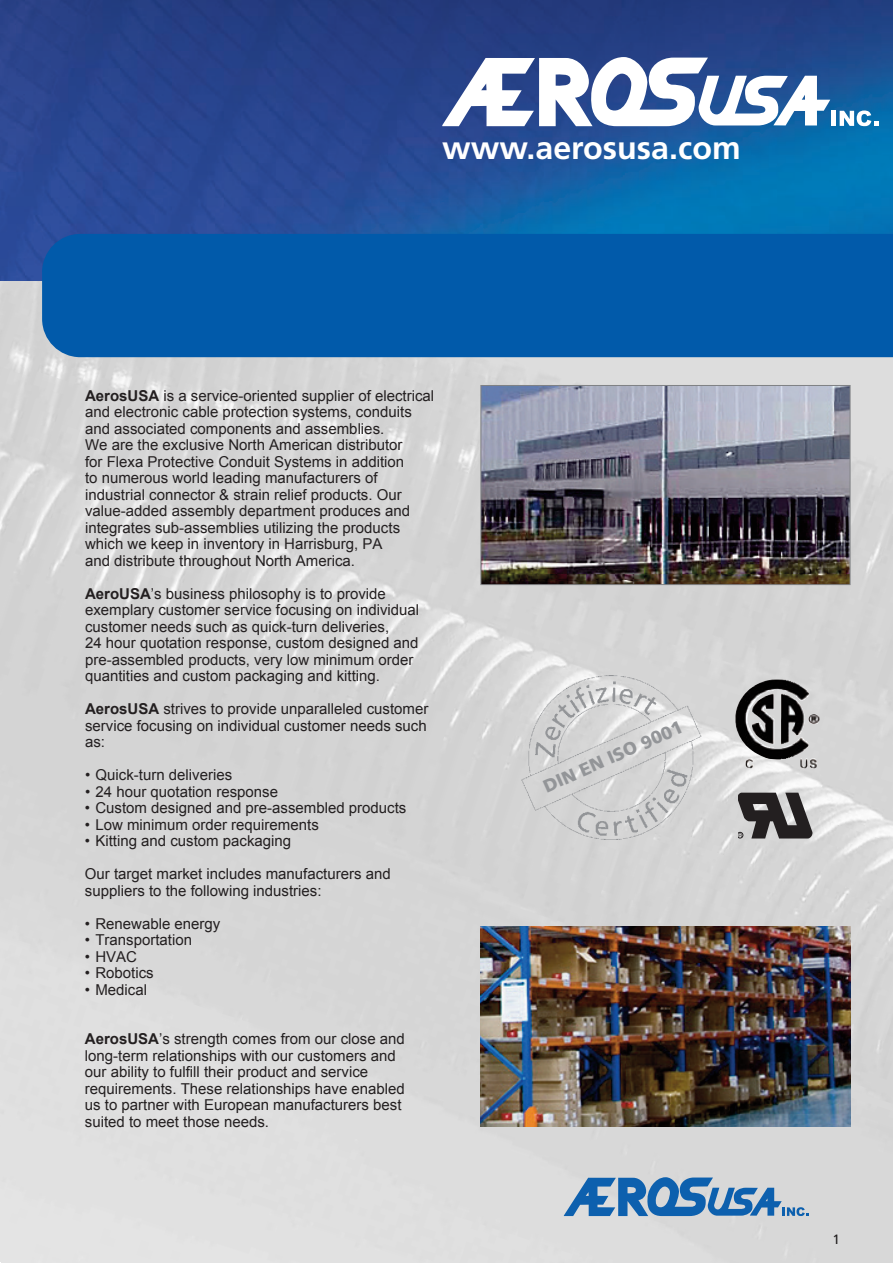
<style>
.page{position:relative;width:893px;height:1263px;background:#fff}
.page>*{position:absolute;margin:0;border:0;box-sizing:border-box;transform-origin:0 0}
.t1{font:700 32.25px "Frutiger";color:#fff}
.t2{font:900 18px "Frutiger";color:#939598}
.t3{font:15px/16.5px "Arial";color:#231f20}
.t4{font:13.5px "Frutiger";color:#231f20}
.s1{font-weight:700}
.s2{font-style:inherit}
</style>
<div class="page">
<img style="left:0;top:281px;width:893px;height:982px">
<img style="left:0;top:0;width:893px;height:281px">
<img style="left:482px;top:387px;width:366px;height:196px">
<div style="left:480px;top:385px;width:370px;height:200px;border:1px solid #808285"></div>
<img style="left:522px;top:675px;width:181px;height:165px">
<img style="left:480px;top:926px;width:370px;height:200px">
<img style="left:735px;top:679px;width:77px;height:81px">
<svg style="left:738px;top:793px;width:75px;height:45px;background:#625f60"></svg>
<div style="left:42px;top:234px;width:851px;height:123px;background:#015aaa"></div>
<svg style="left:442px;top:57px;width:388px;height:69px"></svg>
<div style="left:831px;top:111px;width:5px;height:15px;background:#fff"></div>
<svg style="left:840px;top:111px;width:38px;height:15px"></svg>
<svg style="left:564px;top:1177px;width:245px;height:39px;background:#739cc3"></svg>
<h1 class="t1" style="left:442px;top:135px;width:300px">www.aerosusa.com</h1>
<p class="t3" style="left:85px;top:387px;width:351px"><span class="s1">AerosUSA</span> is a service-oriented supplier of electrical and electronic cable protection systems, conduits and associated components and assemblies.<br>We are the exclusive North American distributor<br>for Flexa Protective Conduit System<span class="s2">s</span> in addition<br>to numerous world leading manufacturers of industrial connector &amp; strain relief <span class="s2">products</span>. Our value-added assembly department produces and integrates sub-assemblies utilizing the products which we keep in inventory in Harrisburg, PA<br>and distribute throughout North America.</p>
<p class="t3" style="left:85px;top:585px;width:336px"><span class="s1">AeroUSA</span>’s business philosophy is to provide exemplary customer service focusing on individual customer needs such as quick-turn deliveries,<br>24 hour quotation response, custom designed and pre-assembled products, very low minimum order quantities and custom packaging and kitting.</p>
<p class="t3" style="left:85px;top:701px;width:345px;text-align:justify"><span class="s1">AerosUSA</span> strives to provide unparalleled customer service focusing on individual customer needs such as:</p>
<p class="t3" style="left:85px;top:767px;width:149px">• Quick-turn deliveries</p>
<p class="t3" style="left:85px;top:783px;width:195px">• 24 hour quotation response</p>
<p class="t3" style="left:85px;top:800px;width:323px">• Custom designed and pre-assembled products</p>
<p class="t3" style="left:85px;top:816px;width:235px">• Low minimum order requirements</p>
<p class="t3" style="left:85px;top:833px;width:208px">• Kitting and custom packaging</p>
<p class="t3" style="left:85px;top:866px;width:307px">Our target market includes manufacturers and suppliers to the following industries:</p>
<p class="t3" style="left:85px;top:915px;width:137px">• Renewable energy</p>
<p class="t3" style="left:85px;top:932px;width:109px">• Transportation</p>
<p class="t3" style="left:85px;top:948px;width:54px">• HVAC</p>
<p class="t3" style="left:85px;top:965px;width:70px">• Robotics</p>
<p class="t3" style="left:85px;top:981px;width:64px">• Medical</p>
<p class="t3" style="left:85px;top:1031px;width:322px"><span class="s1">AerosUSA</span>’s strength comes from our close and long-term relationships with our customers and our ability to fulfill their product and service requirements. These relationships have enabled us to partner with European manufacturers best suited to meet those needs.</p>
<p class="t2" style="left:541px;top:780px;width:152px;rotate:-24deg">DIN EN ISO 9001</p>
<p class="t4" style="left:832px;top:1234px;width:9px">1</p>
</div>
